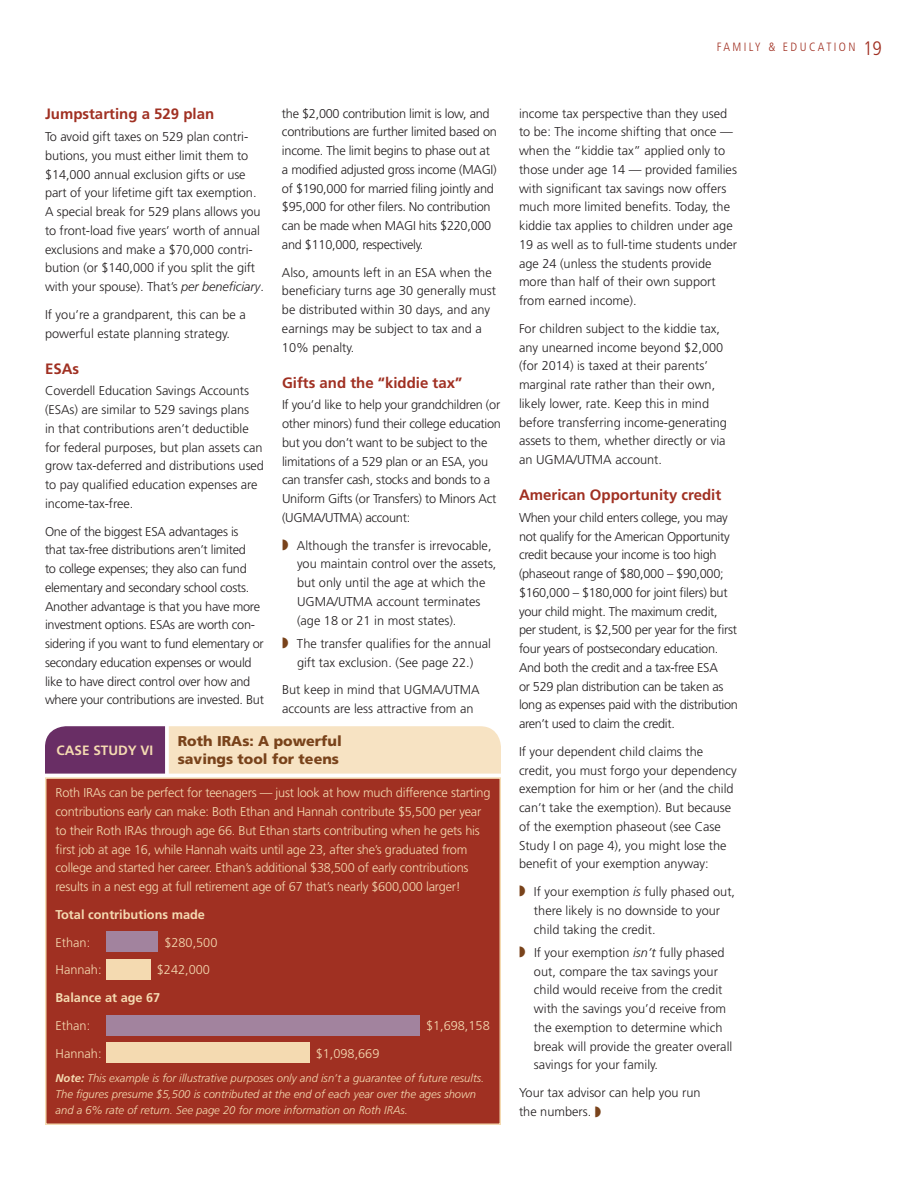
<style>
.page{position:relative;width:918px;height:1188px;background:#fff}
.page>*{position:absolute;margin:0;border:0;box-sizing:border-box;transform-origin:0 0}
.Subhead{font:700 15px "Frutiger LT Std";color:#a03022}
.Headline_Case_Study{font:900 14.25px/18px "Frutiger LT Std";color:#79431b}
.Tag_Case_Study{font:700 13.5px "Frutiger LT Std";color:#f4dab1}
.Body{font:300 12.75px/18.8px "Frutiger LT Std";letter-spacing:-.005em;color:#231f20}
.Body_Bullets{font:300 12.75px/18.8px "Frutiger LT Std";color:#231f20}
.Body_Case_Study{font:300 12.75px/18.8px "Frutiger LT Std";letter-spacing:-.02em;color:#f4dab1}
.Body-2{font:300 12.75px/18.8px "Frutiger LT Std";letter-spacing:-.025em;color:#231f20}
.Body_Case_Study-2{font:700 12.75px "Frutiger LT Std";color:#f4dab1}
.t1{font:300 condensed 12px "Frutiger LT Std";letter-spacing:.2em;color:#a03022}
.Footnote_Chart{font:italic 300 11.25px/15.8px "Frutiger LT Std";color:#f4dab1}
.s1{font-size:19.5px}
.s2{font-style:italic}
.s3{font-weight:700}
</style>
<div class="page">
<svg style="left:45px;top:726px;width:456px;height:48px;background:#d2b5ac"></svg>
<div style="left:46px;top:778px;width:454px;height:346px;background:#a03022"></div>
<div style="left:45px;top:777px;width:456px;height:348px;border:2px solid #f4dab1"></div>
<div style="left:107px;top:959px;width:44px;height:21px;background:#f4dab1"></div>
<div style="left:107px;top:1042px;width:203px;height:21px;background:#f4dab1"></div>
<div style="left:107px;top:932px;width:51px;height:20px;background:#a2839e"></div>
<div style="left:107px;top:1015px;width:313px;height:20px;background:#a2839e"></div>
<p class="t1" style="left:717px;top:40px;width:167px">FAMILY &amp; EDUCATION <span class="s1">19</span></p>
<p class="Subhead" style="left:45px;top:105px;width:171px">Jumpstarting a 529 plan</p>
<p class="Body" style="left:45px;top:127px;width:220px">To avoid gift taxes on 529 plan contri&shy;butions, you must either limit them to $14,000 annual exclusion gifts or use part of your lifetime gift tax exemption.<br>A special break for 529 plans allows you to front-load five years’ worth of annual exclusions and make a $70,000 contri&shy;bution (or $140,000 if you split the gift with your spouse). That’s <span class="s2">per beneficiary</span>.</p>
<p class="Body" style="left:45px;top:305px;width:202px">If you’re a grandparent, this can be a powerful estate planning strategy.</p>
<p class="Subhead" style="left:45px;top:359px;width:36px">ESAs</p>
<p class="Body" style="left:45px;top:382px;width:220px">Coverdell Education Savings Accounts (ESAs) are similar to 529 savings plans<br>in that contributions aren’t deductible for federal purposes, but plan assets can grow tax-deferred and distributions used to pay qualified education expenses are income-tax-free.</p>
<p class="Body" style="left:45px;top:522px;width:220px">One of the biggest ESA advantages is<br>that tax-free distributions aren’t limited<br>to college expenses; they also can fund elementary and secondary school costs.<br>Another advantage is that you have more investment options. ESAs are worth con&shy;sidering if you want to fund elementary or secondary education expenses or would like to have direct control over how and where your contributions are invested. But</p>
<p class="Body" style="left:282px;top:104px;width:216px">the $2,000 contribution limit is low, and contributions are further limited based on income. The limit begins to phase out at a modified adjusted gross income (MAGI) of $190,000 for married filing jointly and $95,000 for other filers. No contribution can be made when MAGI hits $220,000 and $110,000, respectively.</p>
<p class="Body" style="left:282px;top:263px;width:216px">Also, amounts left in an ESA when the beneficiary turns age 30 generally must be distributed within 30 days, and any earnings may be subject to tax and a<br>10% penalty.</p>
<p class="Subhead" style="left:282px;top:374px;width:182px">Gifts and the “kiddie tax”</p>
<p class="Body" style="left:282px;top:396px;width:221px">If you’d like to help your grandchildren (or other minors) fund their college education but you don’t want to be subject to the limitations of a 529 plan or an ESA, you can transfer cash, stocks and bonds to a Uniform Gifts (or Transfers) to Minors Act (UGMA/UTMA) account:</p>
<p class="Body_Bullets" style="left:297px;top:536px;width:201px">Although the transfer is irrevocable, you maintain control over the assets, but only until the age at which the UGMA/UTMA account terminates (age 18 or 21 in most states).</p>
<p class="Body_Bullets" style="left:297px;top:634px;width:196px">The transfer qualifies for the annual gift tax exclusion. (See page 22.)</p>
<p class="Body" style="left:282px;top:681px;width:199px">But keep in mind that UGMA/UTMA accounts are less attractive from an</p>
<p class="Headline_Case_Study" style="left:178px;top:732px;width:165px">Roth IRAs: A powerful savings tool for teens</p>
<p class="Tag_Case_Study" style="left:57px;top:742px;width:98px">CASE STUDY VI</p>
<p class="Body_Case_Study" style="left:56px;top:784px;width:437px">Roth IRAs can be perfect for teenagers — just look at how much difference starting contributions early can make: Both Ethan and Hannah contribute $5,500 per year to their Roth IRAs through age 66. But Ethan starts contributing when he gets his first job at age 16, while Hannah waits until age 23, after she’s graduated from college and started her career. Ethan’s additional $38,500 of early contributions results in a nest egg at full retirement age of 67 that’s nearly $600,000 larger!</p>
<p class="Body_Case_Study-2" style="left:56px;top:907px;width:151px">Total contributions made</p>
<p class="Body_Case_Study" style="left:56px;top:933px;width:36px">Ethan:</p>
<p class="Body_Case_Study" style="left:164px;top:933px;width:55px">$280,500</p>
<p class="Body_Case_Study" style="left:56px;top:961px;width:48px">Hannah:</p>
<p class="Body_Case_Study" style="left:157px;top:961px;width:55px">$242,000</p>
<p class="Body_Case_Study-2" style="left:56px;top:990px;width:106px">Balance at age 67</p>
<p class="Body_Case_Study" style="left:56px;top:1016px;width:36px">Ethan:</p>
<p class="Body_Case_Study" style="left:426px;top:1016px;width:65px">$1,698,158</p>
<p class="Body_Case_Study" style="left:56px;top:1044px;width:48px">Hannah:</p>
<p class="Body_Case_Study" style="left:316px;top:1044px;width:65px">$1,098,669</p>
<p class="Footnote_Chart" style="left:56px;top:1071px;width:430px"><span class="s3">Note:</span> This example is for illustrative purposes only and isn’t a guarantee of future results.<br>The figures presume $5,500 is contributed at the end of each year over the ages shown and a 6% rate of return. See page 20 for more information on Roth IRAs.</p>
<p class="Body" style="left:519px;top:104px;width:220px">income tax perspective than they used to be: The income shifting that once — when the “kiddie tax” applied only to those under age 14 — provided families with significant tax savings now offers much more limited benefits. Today, the kiddie tax applies to children under age 19 as well as to full-time students under age 24 (unless the students provide more than half of their own support from earned income).</p>
<p class="Body" style="left:519px;top:319px;width:210px">For children subject to the kiddie tax, any unearned income beyond $2,000 (for 2014) is taxed at their parents’ marginal rate rather than their own, likely lower, rate. Keep this in mind before transferring income-generating assets to them, whether directly or via an UGMA/UTMA account.</p>
<p class="Subhead" style="left:519px;top:486px;width:204px">American Opportunity credit</p>
<p class="Body-2" style="left:519px;top:508px;width:221px">When your child enters college, you may not qualify for the American Opportunity credit because your income is too high (phaseout range of $80,000 – $90,000; $160,000 – $180,000 for joint filers) but your child might. The maximum credit,<br>per student, is $2,500 per year for the first four years of postsecondary education.<br>And both the credit and a tax-free ESA<br>or 529 plan distribution can be taken as long as expenses paid with the distribution aren’t used to claim the credit.</p>
<p class="Body" style="left:519px;top:742px;width:219px">If your dependent child claims the credit, you must forgo your dependency exemption for him or her (and the child can’t take the exemption). But because of the exemption phaseout (see Case Study I on page 4), you might lose the benefit of your exemption anyway:</p>
<p class="Body_Bullets" style="left:534px;top:882px;width:203px">If your exemption <span class="s2">is</span> fully phased out, there likely is no downside to your child taking the credit.</p>
<p class="Body_Bullets" style="left:534px;top:943px;width:200px">If your exemption <span class="s2">isn’t</span> fully phased out, compare the tax savings your child would receive from the credit with the savings you’d receive from the exemption to determine which break will provide the greater overall savings for your family.</p>
<p class="Body" style="left:519px;top:1083px;width:183px">Your tax advisor can help you run the numbers.</p>
</div>
